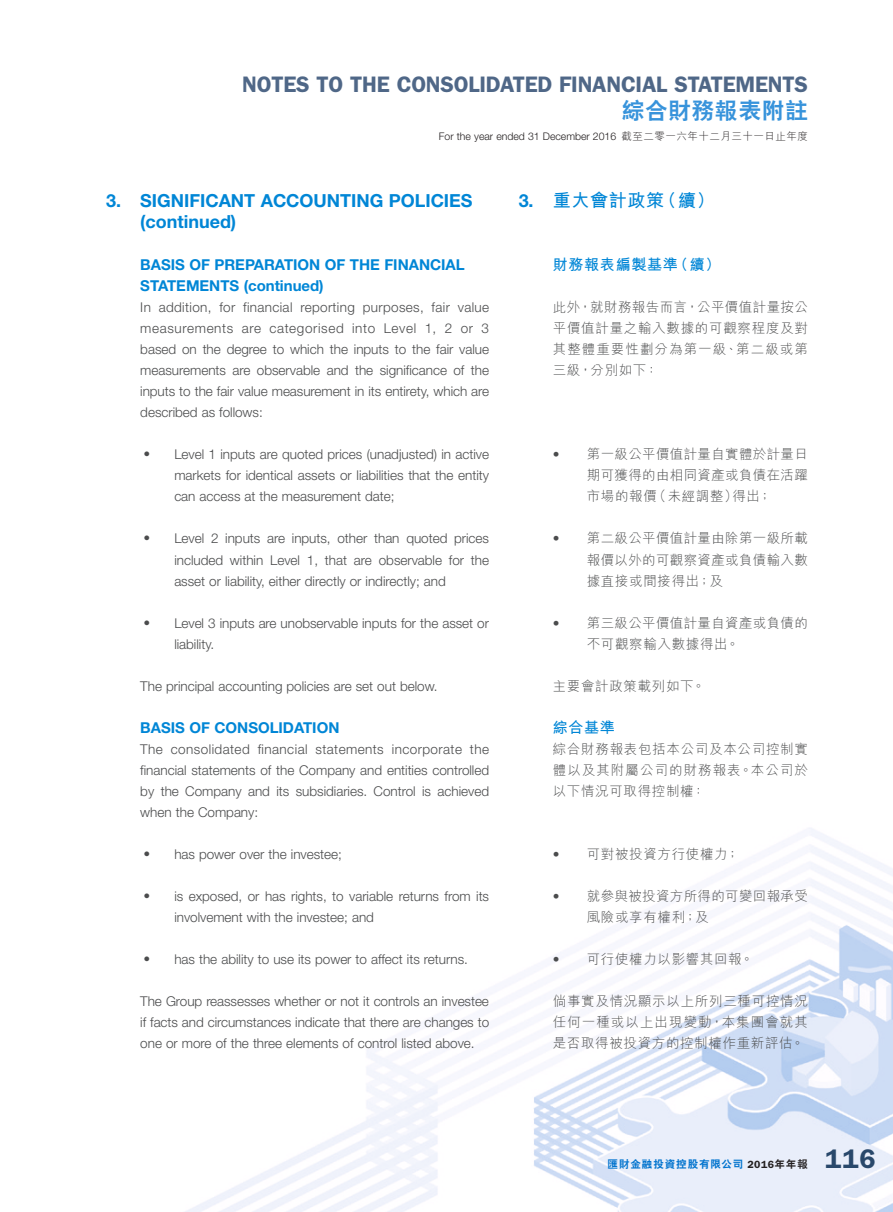
<style>
.page{position:relative;width:893px;height:1212px;background:#fff}
.page>*{position:absolute;margin:0;border:0;box-sizing:border-box;transform-origin:0 0}
.t1{font:600 27px "ITC Franklin Gothic Std";color:#29486b}
.t2{font:600 22.5px "ITC Franklin Gothic Std";letter-spacing:-.01em;color:#4f6787}
.t3{font:800 22.5px "C Hei 2 HK";letter-spacing:.04em;color:#3793db}
.Heading_1{font:700 18px "Helvetica Neue LT Std";color:#0086d6}
.C_Heading_1{font:700 18px "M Hei HK";letter-spacing:.04em;color:#0086d6}
.C_Heading_1-2{font:700 18px "Helvetica Neue LT Std";color:#0086d6}
.Heading_2{font:700 15px/21px "Helvetica Neue LT Std";color:#0086d6}
.C_Heading_2{font:700 15px "M Hei HK";letter-spacing:.05em;color:#0086d6}
.Body_Text{font:300 13.5px/21px "Helvetica Neue LT Std";color:#4b4c4d}
.C_Body_Text{font:300 13.5px/21px "M Hei HK";letter-spacing:.05em;color:#4b4c4d;text-align:justify}
.C_Body_Text-2{font:300 13.5px/21px "M Hei HK";letter-spacing:.025em;color:#4b4c4d}
.Body_Text-2{font:300 13.5px "Helvetica Neue LT Std";letter-spacing:.03em;color:#4b4c4d}
.Body_Text-3{font:300 13.5px "Helvetica Neue LT Std";letter-spacing:.025em;color:#4b4c4d}
.Body_Text-4{font:300 13.5px "Helvetica Neue LT Std";letter-spacing:.045em;color:#4b4c4d}
.C_Body_Text-3{font:300 13.5px "Helvetica Neue LT Std";color:#4b4c4d}
.Body_Text-5{font:300 13.5px "M Hei HK";color:#4b4c4d}
.t4{font:300 10.5px "Helvetica Neue LT Std";color:#231f20}
.t5{font:800 10.5px "C Hei 2 HK";letter-spacing:.085em;color:#0073ce}
.t6{font:300 10.5px "M Hei HK";letter-spacing:.05em;color:#231f20}
.s1{font-family:"ITC Franklin Gothic Std";font-weight:600;color:#231f20}
.s2{color:#231f20}
</style>
<div class="page">
<img style="left:185px;top:828px;width:708px;height:384px">
<p class="Heading_1" style="left:106px;top:190px;width:16px">3.</p>
<h2 class="t2" style="left:242px;top:71px;width:567px">NOTES TO THE CONSOLIDATED FINANCIAL STATEMENTS</h2>
<h2 class="t3" style="left:622px;top:100px;width:188px">綜合財務報表附註</h2>
<p class="t6" style="left:621px;top:131px;width:188px">截至二零一六年十二月三十一日止年度</p>
<p class="t4" style="left:439px;top:130px;width:179px">For the year ended 31 December 2016</p>
<p class="Heading_1" style="left:140px;top:190px;width:334px">SIGNIFICANT ACCOUNTING POLICIES</p>
<p class="Heading_1" style="left:140px;top:211px;width:97px">(continued(</p>
<p class="Heading_2" style="left:140px;top:254px;width:326px">BASIS OF PREPARATION OF THE FINANCIAL<br>STATEMENTS (continued(</p>
<p class="Body_Text" style="left:458px;top:297px;width:33px">value</p>
<p class="Body_Text" style="left:140px;top:297px;width:12px">In</p>
<p class="Body_Text-3" style="left:159px;top:299px;width:54px">addition,</p>
<p class="Body_Text" style="left:219px;top:297px;width:17px">for</p>
<p class="Body_Text-3" style="left:243px;top:299px;width:51px">financial</p>
<p class="Body_Text-3" style="left:300px;top:299px;width:56px">reporting</p>
<p class="Body_Text" style="left:432px;top:297px;width:20px">fair</p>
<p class="Body_Text" style="left:363px;top:297px;width:63px">purposes,</p>
<p class="Body_Text-4" style="left:269px;top:320px;width:76px">categorised</p>
<p class="Body_Text" style="left:352px;top:318px;width:25px">into</p>
<p class="Body_Text" style="left:384px;top:318px;width:34px">Level</p>
<p class="Body_Text" style="left:445px;top:318px;width:9px">2</p>
<p class="Body_Text" style="left:481px;top:318px;width:9px">3</p>
<p class="Body_Text" style="left:425px;top:318px;width:13px">1,</p>
<p class="Body_Text-4" style="left:140px;top:320px;width:94px">measurements</p>
<p class="Body_Text" style="left:140px;top:339px;width:350px">based on the degree to which the inputs to the fair value</p>
<p class="Body_Text" style="left:471px;top:360px;width:20px">the</p>
<p class="Body_Text" style="left:242px;top:318px;width:21px">are</p>
<p class="Body_Text" style="left:461px;top:318px;width:14px">or</p>
<p class="Body_Text" style="left:257px;top:360px;width:65px">observable</p>
<p class="Body_Text" style="left:327px;top:360px;width:23px">and</p>
<p class="Body_Text" style="left:355px;top:360px;width:20px">the</p>
<p class="Body_Text" style="left:380px;top:360px;width:69px">significance</p>
<p class="Body_Text" style="left:453px;top:360px;width:13px">of</p>
<p class="Body_Text" style="left:140px;top:360px;width:350px">measurements<br>inputs to the fair value measurement in its entirety, which are described as follows:</p>
<p class="Body_Text" style="left:174px;top:444px;width:316px">Level 1 inputs are quoted prices (unadjusted) in active</p>
<p class="Body_Text" style="left:232px;top:360px;width:19px">are</p>
<p class="Body_Text-5" style="left:140px;top:448px;width:15px">‧</p>
<p class="Body_Text-5" style="left:140px;top:532px;width:15px">‧</p>
<p class="Body_Text-5" style="left:140px;top:616px;width:15px">‧</p>
<p class="Body_Text" style="left:174px;top:465px;width:316px">markets for identical assets or liabilities that the entity can access at the measurement date;</p>
<p class="Body_Text" style="left:454px;top:528px;width:36px">prices</p>
<p class="Body_Text" style="left:174px;top:528px;width:31px">Level</p>
<p class="Body_Text" style="left:225px;top:528px;width:37px">inputs</p>
<p class="Body_Text" style="left:292px;top:528px;width:40px">inputs,</p>
<p class="Body_Text" style="left:337px;top:528px;width:31px">other</p>
<p class="Body_Text" style="left:374px;top:528px;width:27px">than</p>
<p class="Body_Text" style="left:406px;top:528px;width:43px">quoted</p>
<p class="Body_Text" style="left:211px;top:528px;width:9px">2</p>
<p class="Body_Text" style="left:267px;top:528px;width:19px">are</p>
<p class="Body_Text" style="left:174px;top:549px;width:273px">included<br>asset or liability, either directly or indirectly; and</p>
<p class="Body_Text" style="left:174px;top:612px;width:316px">Level 3 inputs are unobservable inputs for the asset or</p>
<p class="Body_Text" style="left:230px;top:549px;width:35px">within</p>
<p class="Body_Text" style="left:270px;top:549px;width:31px">Level</p>
<p class="Body_Text" style="left:325px;top:549px;width:24px">that</p>
<p class="Body_Text" style="left:379px;top:549px;width:65px">observable</p>
<p class="Body_Text" style="left:449px;top:549px;width:17px">for</p>
<p class="Body_Text" style="left:471px;top:549px;width:20px">the</p>
<p class="Body_Text" style="left:307px;top:549px;width:13px">1,</p>
<p class="Body_Text" style="left:354px;top:549px;width:19px">are</p>
<p class="Body_Text" style="left:174px;top:633px;width:41px">liability.</p>
<p class="Body_Text" style="left:140px;top:675px;width:299px">The principal accounting policies are set out below.</p>
<p class="Heading_2" style="left:140px;top:716px;width:201px">BASIS OF CONSOLIDATION</p>
<p class="Body_Text" style="left:140px;top:738px;width:24px">The</p>
<p class="Body_Text" style="left:140px;top:759px;width:350px">financial statements of the Company and entities controlled</p>
<p class="Body_Text" style="left:438px;top:780px;width:53px">achieved</p>
<p class="Body_Text-2" style="left:171px;top:740px;width:80px">consolidated</p>
<p class="Body_Text-2" style="left:258px;top:740px;width:51px">financial</p>
<p class="Body_Text-2" style="left:392px;top:740px;width:72px">incorporate</p>
<p class="Body_Text" style="left:470px;top:738px;width:21px">the</p>
<p class="Body_Text-2" style="left:316px;top:740px;width:70px">statements</p>
<p class="Body_Text" style="left:185px;top:780px;width:58px">Company</p>
<p class="Body_Text" style="left:374px;top:780px;width:44px">Control</p>
<p class="Body_Text" style="left:140px;top:780px;width:119px">by<br>when the Company:</p>
<p class="Body_Text" style="left:174px;top:843px;width:169px">has power over the investee;</p>
<p class="Body_Text" style="left:161px;top:780px;width:20px">the</p>
<p class="Body_Text" style="left:248px;top:780px;width:23px">and</p>
<p class="Body_Text" style="left:276px;top:780px;width:14px">its</p>
<p class="Body_Text" style="left:296px;top:780px;width:73px">subsidiaries.</p>
<p class="Body_Text" style="left:422px;top:780px;width:10px">is</p>
<p class="Body_Text-5" style="left:140px;top:847px;width:15px">‧</p>
<p class="Body_Text-5" style="left:140px;top:889px;width:15px">‧</p>
<p class="Body_Text" style="left:174px;top:885px;width:316px">is exposed, or has rights, to variable returns from its</p>
<p class="Body_Text" style="left:174px;top:906px;width:201px">involvement with the investee; and</p>
<p class="Body_Text" style="left:174px;top:948px;width:295px">has the ability to use its power to affect its returns.</p>
<p class="Body_Text-5" style="left:140px;top:952px;width:15px">‧</p>
<p class="Body_Text" style="left:140px;top:990px;width:350px;text-align:justify">The Group reassesses whether or not it controls an investee if facts and circumstances indicate that there are changes to one or more of the three elements of control listed above.</p>
<p class="C_Heading_1-2" style="left:519px;top:190px;width:16px">3.</p>
<p class="C_Heading_1" style="left:553px;top:188px;width:113px">重大會計政策</p>
<p class="C_Heading_1" style="left:659px;top:188px;width:58px">（續(</p>
<p class="C_Heading_2" style="left:553px;top:254px;width:127px">財務報表編製基準</p>
<p class="C_Body_Text" style="left:553px;top:297px;width:257px">此外，就財務報告而言，公平價值計量按公平價值計量之輸入數據的可觀察程度及對其整體重要性劃分為第一級、第二級或第三級，分別如下：</p>
<p class="C_Heading_2" style="left:673px;top:254px;width:49px">（續(</p>
<p class="C_Body_Text-3" style="left:553px;top:446px;width:8px">•</p>
<p class="C_Body_Text-3" style="left:553px;top:530px;width:8px">•</p>
<p class="C_Body_Text-3" style="left:553px;top:614px;width:8px">•</p>
<p class="C_Body_Text-2" style="left:587px;top:444px;width:223px">第一級公平價值計量自實體於計量日</p>
<p class="C_Body_Text-2" style="left:732px;top:465px;width:77px;text-indent:-146px">期可獲得的由相同資產或負債在活躍得出;</p>
<p class="C_Body_Text" style="left:653px;top:486px;width:86px">（未經調整）</p>
<p class="C_Body_Text" style="left:587px;top:486px;width:72px">市場的報價</p>
<p class="C_Body_Text-2" style="left:587px;top:528px;width:223px">第二級公平價值計量由除第一級所載</p>
<p class="C_Body_Text-2" style="left:587px;top:549px;width:223px">報價以外的可觀察資產或負債輸入數據直接或間接得出；及</p>
<p class="C_Body_Text-2" style="left:587px;top:612px;width:223px">第三級公平價值計量自資產或負債的</p>
<p class="C_Body_Text" style="left:587px;top:633px;width:154px">不可觀察輸入數據得出。</p>
<p class="C_Body_Text" style="left:553px;top:675px;width:154px">主要會計政策載列如下。</p>
<p class="C_Heading_2" style="left:553px;top:716px;width:64px">綜合基準</p>
<p class="C_Body_Text" style="left:553px;top:738px;width:257px">綜合財務報表包括本公司及本公司控制實體以及其附屬公司的財務報表。本公司於以下情況可取得控制權：</p>
<p class="C_Body_Text-3" style="left:553px;top:845px;width:8px">•</p>
<p class="C_Body_Text-3" style="left:553px;top:887px;width:8px">•</p>
<p class="C_Body_Text" style="left:587px;top:843px;width:154px">可對被投資方行使權力;</p>
<p class="C_Body_Text-2" style="left:587px;top:885px;width:223px">就參與被投資方所得的可變回報承受</p>
<p class="C_Body_Text" style="left:587px;top:906px;width:123px">風險或享有權利；及</p>
<p class="C_Body_Text" style="left:587px;top:948px;width:168px">可行使權力以影響其回報。</p>
<p class="C_Body_Text-3" style="left:553px;top:950px;width:8px">•</p>
<p class="C_Body_Text" style="left:553px;top:990px;width:257px">倘事實及情況顯示以上所列三種可控情況任何一種或以上出現變動，本集團會就其是否取得被投資方的控制權作重新評估。</p>
<p class="t5" style="left:608px;top:1159px;width:202px">匯財金融投資控股有限公司 <span class="s1">2016</span><span class="s2">年年報</span></p>
<h1 class="t1" style="left:825px;top:1143px;width:52px">116</h1>
</div>
